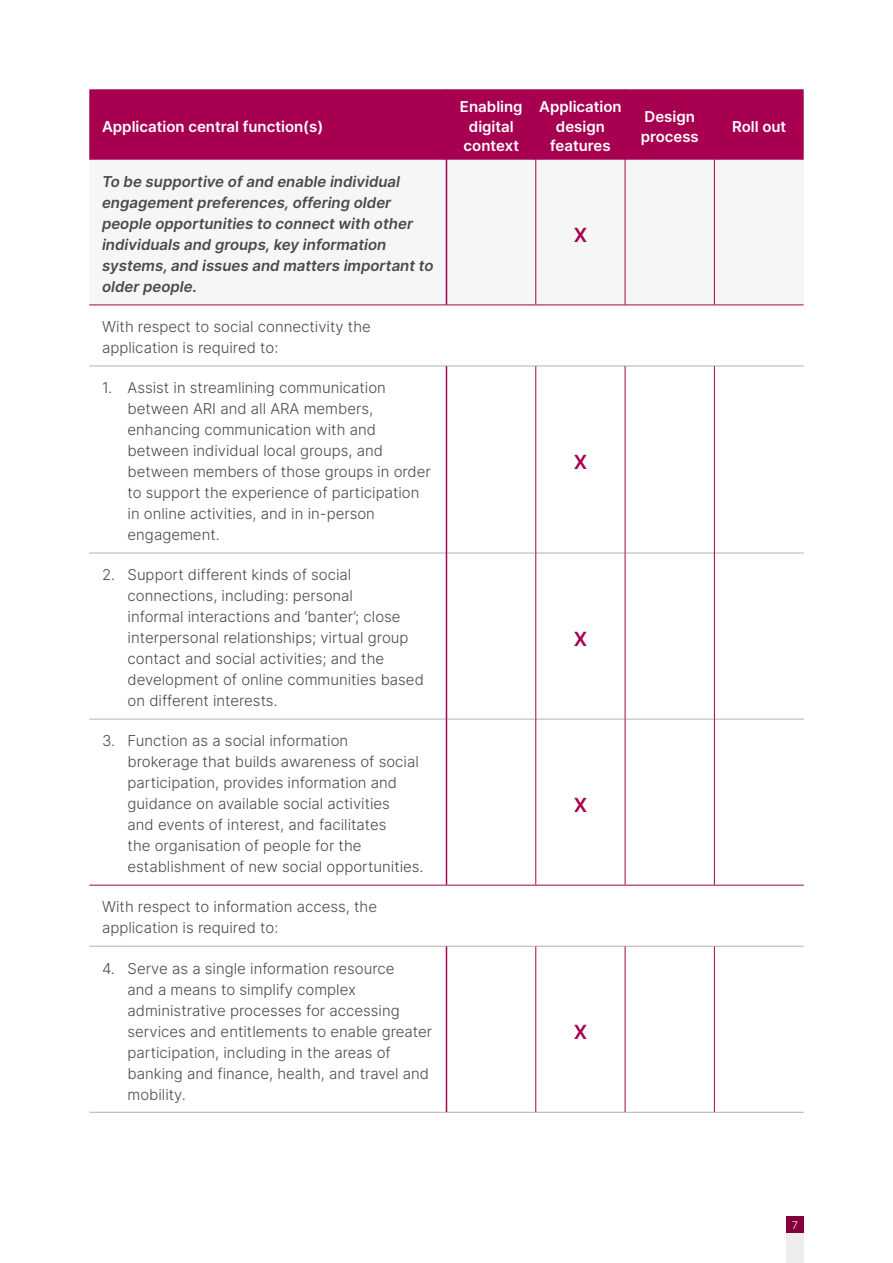
<style>
.page{position:relative;width:893px;height:1263px;background:#fff}
.page>*{position:absolute;margin:0;border:0;box-sizing:border-box;transform-origin:0 0}
.t1{font:19.5px "Inter";color:#a80050}
.t2{font:300 15px/21px "Inter";color:#4a4a49}
.t3{font:15px/21px "Inter";color:#4a4a49}
.t4{font:15px/19.5px "Inter";color:#fff;text-align:center}
.t5{font:300 10.5px "Inter";color:#fff}
</style>
<div class="page">
<div style="left:787px;top:1216px;width:17px;height:17px;background:#84003d"></div>
<div style="left:787px;top:1233px;width:17px;height:30px;background:#ededed"></div>
<div style="left:89px;top:89px;width:715px;height:71px;background:#a80050"></div>
<div style="left:445px;top:160px;width:269px;height:144px;background:#f6f6f6"></div>
<hr style="left:89px;top:366px;width:357px;height:1px;background:#b3b2b2">
<hr style="left:446px;top:366px;width:90px;height:1px;background:#b3b2b2">
<hr style="left:536px;top:366px;width:89px;height:1px;background:#b3b2b2">
<hr style="left:625px;top:366px;width:89px;height:1px;background:#b3b2b2">
<hr style="left:714px;top:366px;width:90px;height:1px;background:#b3b2b2">
<hr style="left:89px;top:553px;width:357px;height:1px;background:#b3b2b2">
<hr style="left:447px;top:553px;width:88px;height:1px;background:#b3b2b2">
<hr style="left:536px;top:553px;width:89px;height:1px;background:#b3b2b2">
<hr style="left:625px;top:553px;width:89px;height:1px;background:#b3b2b2">
<hr style="left:715px;top:553px;width:89px;height:1px;background:#b3b2b2">
<hr style="left:89px;top:719px;width:357px;height:1px;background:#b3b2b2">
<hr style="left:447px;top:719px;width:88px;height:1px;background:#b3b2b2">
<hr style="left:536px;top:719px;width:89px;height:1px;background:#b3b2b2">
<hr style="left:625px;top:719px;width:89px;height:1px;background:#b3b2b2">
<hr style="left:715px;top:719px;width:89px;height:1px;background:#b3b2b2">
<hr style="left:89px;top:946px;width:357px;height:1px;background:#b3b2b2">
<hr style="left:446px;top:946px;width:90px;height:1px;background:#b3b2b2">
<hr style="left:536px;top:946px;width:89px;height:1px;background:#b3b2b2">
<hr style="left:625px;top:946px;width:89px;height:1px;background:#b3b2b2">
<hr style="left:714px;top:946px;width:90px;height:1px;background:#b3b2b2">
<hr style="left:89px;top:1112px;width:357px;height:1px;background:#b3b2b2">
<hr style="left:446px;top:1112px;width:90px;height:1px;background:#b3b2b2">
<hr style="left:536px;top:1112px;width:89px;height:1px;background:#b3b2b2">
<hr style="left:625px;top:1112px;width:89px;height:1px;background:#b3b2b2">
<hr style="left:714px;top:1112px;width:90px;height:1px;background:#b3b2b2">
<hr style="left:89px;top:304px;width:357px;height:1px;background:#a80050">
<hr style="left:446px;top:304px;width:90px;height:1px;background:#a80050">
<hr style="left:536px;top:304px;width:89px;height:1px;background:#a80050">
<hr style="left:625px;top:304px;width:89px;height:1px;background:#a80050">
<hr style="left:714px;top:304px;width:90px;height:1px;background:#a80050">
<hr style="left:89px;top:885px;width:357px;height:1px;background:#a80050">
<hr style="left:446px;top:885px;width:90px;height:1px;background:#a80050">
<hr style="left:536px;top:885px;width:89px;height:1px;background:#a80050">
<hr style="left:625px;top:885px;width:89px;height:1px;background:#a80050">
<hr style="left:714px;top:885px;width:90px;height:1px;background:#a80050">
<hr style="left:446px;top:89px;width:1px;height:71px;background:#a80050">
<hr style="left:446px;top:160px;width:1px;height:144px;background:#a80050">
<hr style="left:446px;top:366px;width:1px;height:187px;background:#a80050">
<hr style="left:446px;top:553px;width:1px;height:166px;background:#a80050">
<hr style="left:446px;top:719px;width:1px;height:166px;background:#a80050">
<hr style="left:446px;top:946px;width:1px;height:166px;background:#a80050">
<hr style="left:535px;top:89px;width:1px;height:71px;background:#a80050">
<hr style="left:625px;top:89px;width:1px;height:71px;background:#a80050">
<hr style="left:714px;top:89px;width:1px;height:71px;background:#a80050">
<hr style="left:535px;top:160px;width:1px;height:144px;background:#a80050">
<hr style="left:625px;top:160px;width:1px;height:144px;background:#a80050">
<hr style="left:714px;top:160px;width:1px;height:144px;background:#a80050">
<hr style="left:535px;top:366px;width:1px;height:187px;background:#a80050">
<hr style="left:625px;top:366px;width:1px;height:187px;background:#a80050">
<hr style="left:714px;top:366px;width:1px;height:187px;background:#a80050">
<hr style="left:535px;top:553px;width:1px;height:166px;background:#a80050">
<hr style="left:625px;top:553px;width:1px;height:166px;background:#a80050">
<hr style="left:714px;top:553px;width:1px;height:166px;background:#a80050">
<hr style="left:535px;top:719px;width:1px;height:166px;background:#a80050">
<hr style="left:625px;top:719px;width:1px;height:166px;background:#a80050">
<hr style="left:714px;top:719px;width:1px;height:166px;background:#a80050">
<hr style="left:535px;top:946px;width:1px;height:166px;background:#a80050">
<hr style="left:625px;top:946px;width:1px;height:166px;background:#a80050">
<hr style="left:714px;top:946px;width:1px;height:166px;background:#a80050">
<p class="t4" style="left:102px;top:116px;width:223px">Application central function(s)</p>
<p class="t3" style="left:102px;top:171px;width:333px">To be supportive of and enable individual engagement preferences, offering older people opportunities to connect with other individuals and groups, key information systems, and issues and matters important to older people.</p>
<p class="t2" style="left:102px;top:316px;width:270px">With respect to social connectivity the application is required to:</p>
<p class="t2" style="left:128px;top:377px;width:305px;text-indent:-26px">1. Assist in streamlining communication between ARI and all ARA members, enhancing communication with and between individual local groups, and between members of those groups in order to support the experience of participation in online activities, and in in-person engagement.</p>
<p class="t2" style="left:128px;top:564px;width:298px;text-indent:-26px">2. Support different kinds of social connections, including: personal<br>informal interactions and ‘banter’; close interpersonal relationships; virtual group contact and social activities; and the development of online communities based on different interests.</p>
<p class="t2" style="left:128px;top:730px;width:298px;text-indent:-26px">3. Function as a social information<br>brokerage that builds awareness of social participation, provides information and guidance on available social activities<br>and events of interest, and facilitates<br>the organisation of people for the establishment of new social opportunities.</p>
<p class="t2" style="left:102px;top:896px;width:277px">With respect to information access, the application is required to:</p>
<p class="t2" style="left:128px;top:957px;width:306px;text-indent:-26px">4. Serve as a single information resource<br>and a means to simplify complex administrative processes for accessing services and entitlements to enable greater participation, including in the areas of banking and finance, health, and travel and mobility.</p>
<p class="t4" style="left:460px;top:97px;width:64px">Enabling digital context</p>
<p class="t4" style="left:539px;top:97px;width:84px">Application design features</p>
<p class="t4" style="left:641px;top:107px;width:60px;text-align:left">Design process</p>
<p class="t4" style="left:732px;top:116px;width:56px">Roll out</p>
<h1 class="t1" style="left:574px;top:221px;width:15px">X</h1>
<h1 class="t1" style="left:574px;top:448px;width:15px">X</h1>
<h1 class="t1" style="left:574px;top:624px;width:15px">X</h1>
<h1 class="t1" style="left:574px;top:790px;width:15px">X</h1>
<h1 class="t1" style="left:574px;top:1017px;width:15px">X</h1>
<p class="t5" style="left:792px;top:1218px;width:7px">7</p>
</div>
